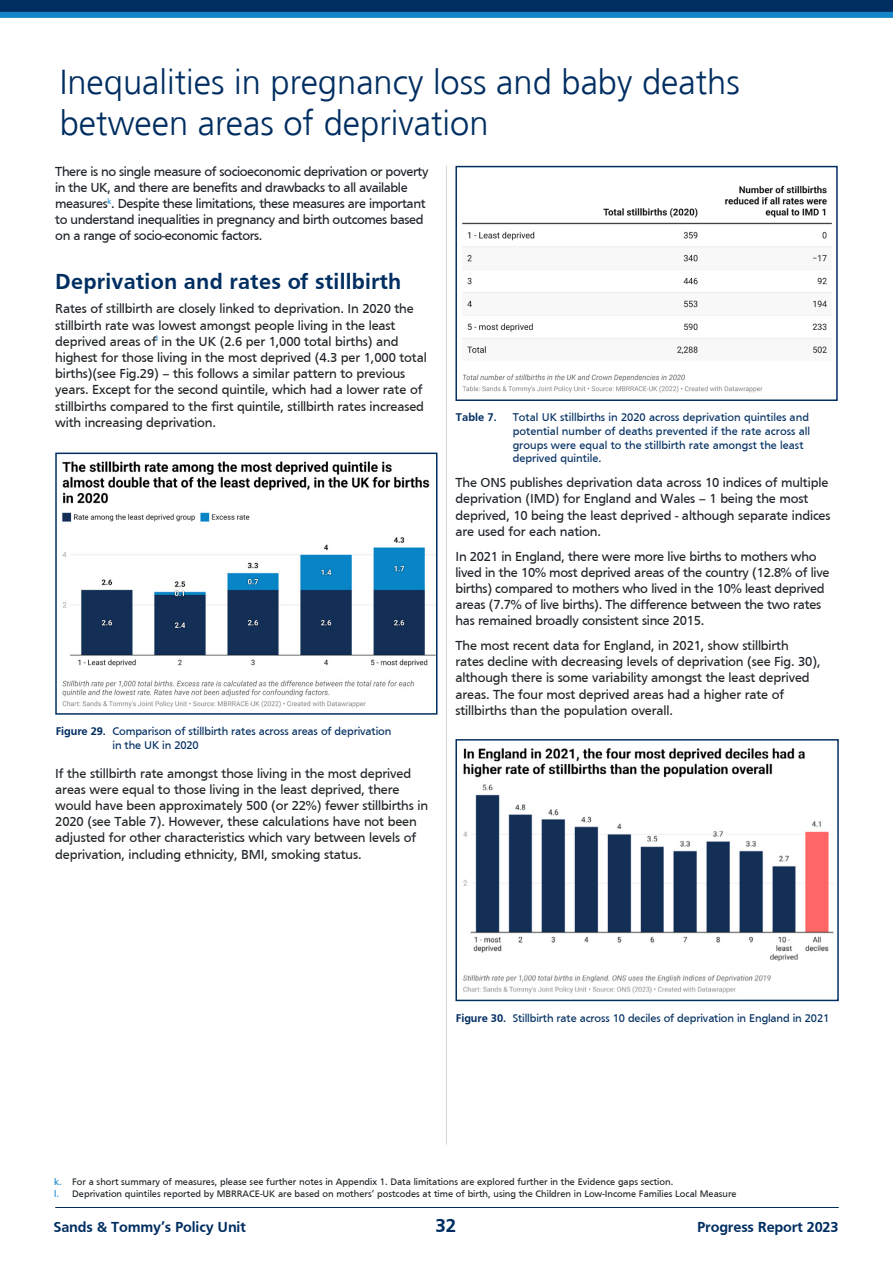
<style>
.page{position:relative;width:893px;height:1263px;background:#fff}
.page>*{position:absolute;margin:0;border:0;box-sizing:border-box;transform-origin:0 0}
.t1{font:300 34.5px/41.4px "Frutiger";color:#002e61}
.t2{font:700 22.5px "Frutiger";letter-spacing:.01em;color:#002e61}
.t3{font:700 19.5px "Frutiger";color:#002e61}
.t4{font:700 15px "Frutiger";letter-spacing:-.01em;color:#002e61}
.t5{font:13.5px/16.2px "Frutiger";letter-spacing:-.01em;color:#1f2427}
.t6{font:13.5px/16.2px "Frutiger";letter-spacing:-.03em;color:#1f2427}
.t7{font:11.55px/13.8px "Frutiger";color:#002e61}
.t8{font:700 11.55px "Frutiger";color:#002e61}
.t9{font:9.75px/11.7px "Frutiger";color:#1f2427}
.s1{font-weight:700}
.s2{color:#1185c7}
</style>
<div class="page">
<svg style="left:0;top:0;width:893px;height:18px;background:#074c84"></svg>
<hr style="left:55px;top:1207px;width:784px;height:1px;background:#002e61">
<img style="left:62px;top:461px;width:373px;height:247px">
<div style="left:55px;top:453px;width:382px;height:262px;border:1px solid #002e61"></div>
<img style="left:462px;top:185px;width:370px;height:208px">
<div style="left:455px;top:166px;width:383px;height:235px;border:1px solid #002e61"></div>
<img style="left:463px;top:748px;width:371px;height:246px">
<div style="left:455px;top:739px;width:384px;height:262px;border:1px solid #002e61"></div>
<hr style="left:446px;top:166px;width:1px;height:978px;background:#d3d7da">
<h1 class="t1" style="left:60px;top:62px;width:681px">Inequalities in pregnancy loss and baby deaths between areas of deprivation</h1>
<p class="t6" style="left:55px;top:163px;width:375px">There is no single measure of socioeconomic deprivation or poverty in the UK, and there are benefits and drawbacks to all available measures<sup>k</sup>. Despite these limitations, these measures are important to understand inequalities in pregnancy and birth outcomes based on a range of socio-economic factors.</p>
<h2 class="t2" style="left:55px;top:268px;width:348px">Deprivation and rates of stillbirth</h2>
<p class="t5" style="left:55px;top:301px;width:373px">Rates of stillbirth are closely linked to deprivation. In 2020 the stillbirth rate was lowest amongst people living in the least deprived areas of<sup>l</sup> in the UK (2.6 per 1,000 total births) and highest for those living in the most deprived (4.3 per 1,000 total births)(see Fig.29) – this follows a similar pattern to previous years. Except for the second quintile, which had a lower rate of stillbirths compared to the first quintile, stillbirth rates increased with increasing deprivation.</p>
<p class="t7" style="left:113px;top:724px;width:280px;text-indent:-57px"><span class="s1">Figure 29.</span> Comparison of stillbirth rates across areas of deprivation in the UK in 2020</p>
<p class="t5" style="left:55px;top:765px;width:374px">If the stillbirth rate amongst those living in the most deprived areas were equal to those living in the least deprived, there would have been approximately 500 (or 22%) fewer stillbirths in 2020 (see Table 7). However, these calculations have not been adjusted for other characteristics which vary between levels of deprivation, including ethnicity, BMI, smoking status.</p>
<p class="t8" style="left:456px;top:410px;width:42px">Table 7.</p>
<p class="t7" style="left:513px;top:410px;width:299px">Total UK stillbirths in 2020 across deprivation quintiles and potential number of deaths prevented if the rate across all groups were equal to the stillbirth rate amongst the least deprived quintile.</p>
<p class="t5" style="left:455px;top:474px;width:377px">The ONS publishes deprivation data across 10 indices of multiple deprivation (IMD) for England and Wales – 1 being the most deprived, 10 being the least deprived - although separate indices are used for each nation.</p>
<p class="t5" style="left:455px;top:548px;width:375px">In 2021 in England, there were more live births to mothers who lived in the 10% most deprived areas of the country (12.8% of live births) compared to mothers who lived in the 10% least deprived areas (7.7% of live births). The difference between the two rates has remained broadly consistent since 2015.</p>
<p class="t5" style="left:455px;top:637px;width:367px">The most recent data for England, in 2021, show stillbirth rates decline with decreasing levels of deprivation (see Fig. 30), although there is some variability amongst the least deprived areas. The four most deprived areas had a higher rate of stillbirths than the population overall.</p>
<p class="t7" style="left:456px;top:1011px;width:375px"><span class="s1">Figure 30.</span> Stillbirth rate across 10 deciles of deprivation in England in 2021</p>
<p class="t9" style="left:54px;top:1176px;width:684px"><span class="s2">k.</span> For a short summary of measures, please see further notes in Appendix 1. Data limitations are explored further in the Evidence gaps section.<br><span class="s2">l.</span> Deprivation quintiles reported by MBRRACE-UK are based on mothers’ postcodes at time of birth, using the Children in Low-Income Families Local Measure</p>
<p class="t4" style="left:53px;top:1219px;width:194px">Sands &amp; Tommy’s Policy Unit</p>
<h3 class="t3" style="left:436px;top:1215px;width:22px">32</h3>
<p class="t4" style="left:697px;top:1219px;width:143px">Progress Report 2023</p>
</div>
